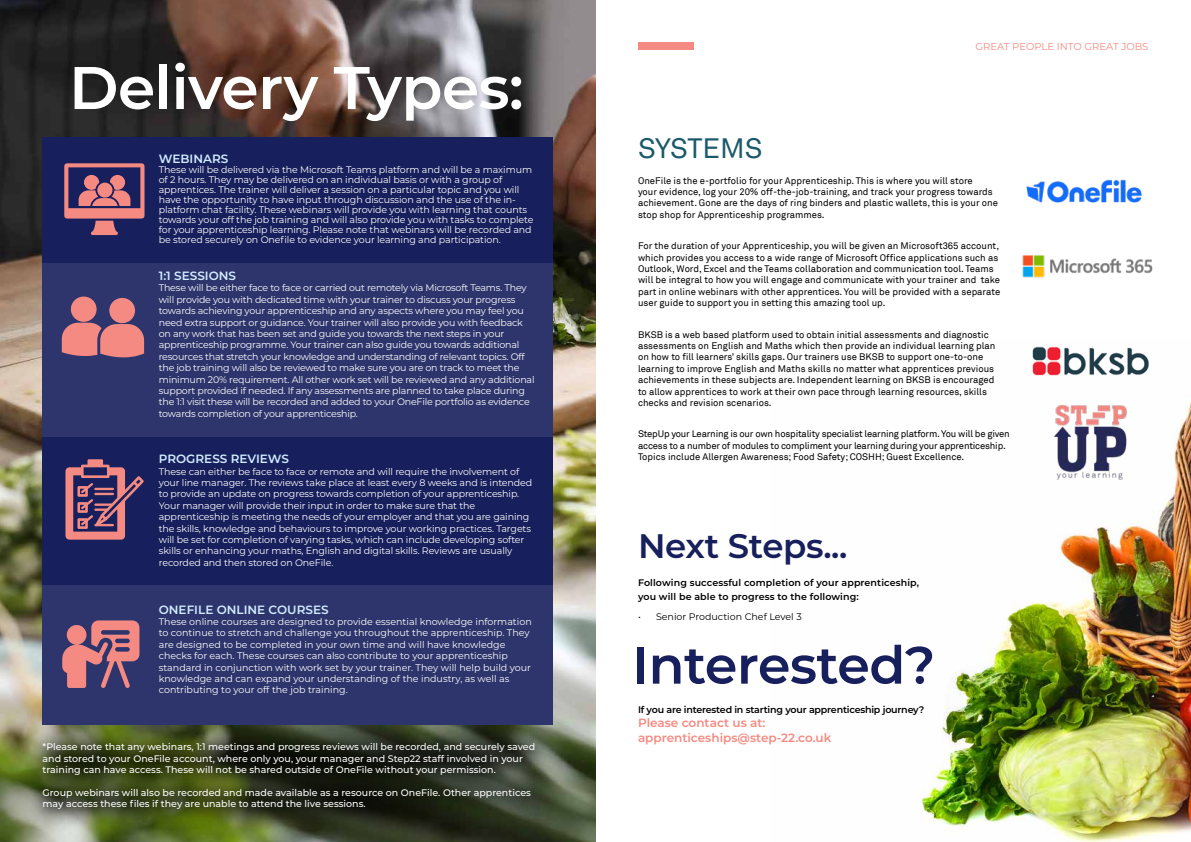
<style>
.page{position:relative;width:1191px;height:842px;background:#fff}
.page>*{position:absolute;margin:0;border:0;box-sizing:border-box;transform-origin:0 0}
.t1{font:600 60px "Montserrat";letter-spacing:-.01em;color:#fff}
.t2{font:600 52.4px "Montserrat";letter-spacing:-.01em;color:#171f5c}
.t3{font:600 34px "Montserrat";letter-spacing:-.01em;color:#171f5c}
.t4{font:28px "Akkurat";letter-spacing:-.01em;color:#1a5a6b}
.t5{font:600 12px "Montserrat";color:#d1ecff}
.t6{font:600 12px/14.4px "Montserrat";color:#f58a82}
.t7{font:10px "Montserrat";color:#f58a82}
.t8{font:9.5px/11.4px "Montserrat";letter-spacing:-.01em;color:#fff}
.t9{font:9.5px/11.4px "Akkurat";color:#000}
.t10{font:500 9.5px/11.4px "Montserrat";color:#fff}
.t11{font:9.5px/11.4px "Akkurat";letter-spacing:-.02em;color:#000}
.t12{font:600 9.5px/14px "Montserrat";color:#000}
.t13{font:600 9.5px "Montserrat";letter-spacing:-.02em;color:#000}
.t14{font:9.5px "Montserrat";color:#000}
</style>
<div class="page">
<img style="left:595px;top:338px;width:596px;height:504px">
<img style="left:0;top:0;width:595px;height:842px">
<svg style="left:24px;top:724px;width:533px;height:108px;background:#384025"></svg>
<div style="left:43px;top:137px;width:510px;height:552px;background:#171f5c"></div>
<div style="left:43px;top:263px;width:510px;height:173px;background:#2e356c"></div>
<svg style="left:64px;top:163px;width:80px;height:72px"></svg>
<div style="left:43px;top:585px;width:510px;height:140px;background:#2e356c"></div>
<svg style="left:65px;top:459px;width:79px;height:81px"></svg>
<div style="left:638px;top:43px;width:55px;height:7px;background:#f58a82"></div>
<svg style="left:62px;top:620px;width:77px;height:68px"></svg>
<svg style="left:62px;top:296px;width:83px;height:62px"></svg>
<img style="left:1026px;top:179px;width:116px;height:24px">
<img style="left:1022px;top:255px;width:131px;height:23px">
<img style="left:1020px;top:338px;width:139px;height:50px">
<img style="left:1052px;top:403px;width:76px;height:78px">
<h1 class="t1" style="left:69px;top:45px;width:456px">Delivery Types:</h1>
<p class="t5" style="left:159px;top:150px;width:71px">WEBINARS</p>
<p class="t8" style="left:159px;top:164px;width:376px;line-height:10px">These will be delivered via the Microsoft Teams platform and will be a maximum of 2 hours. They may be delivered on an individual basis or with a group of apprentices. The trainer will deliver a session on a particular topic and you will have the opportunity to have input through discussion and the use of the in&shy;platform chat facility. These webinars will provide you with learning that counts towards your off the job training and will also provide you with tasks to complete for your apprenticeship learning. Please note that webinars will be recorded and be stored securely on Onefile to evidence your learning and participation.</p>
<p class="t5" style="left:159px;top:267px;width:79px">1:1 SESSIONS</p>
<p class="t8" style="left:159px;top:282px;width:377px">These will be either face to face or carried out remotely via Microsoft Teams. They will provide you with dedicated time with your trainer to discuss your progress towards achieving your apprenticeship and any aspects where you may feel you need extra support or guidance. Your trainer will also provide you with feedback on any work that has been set and guide you towards the next steps in your apprenticeship programme. Your trainer can also guide you towards additional resources that stretch your knowledge and understanding of relevant topics. Off the job training will also be reviewed to make sure you are on track to meet the minimum 20% requirement. All other work set will be reviewed and any additional support provided if needed. If any assessments are planned to take place during the 1:1 visit these will be recorded and added to your OneFile portfolio as evidence towards completion of your apprenticeship.</p>
<p class="t5" style="left:159px;top:450px;width:132px">PROGRESS REVIEWS</p>
<p class="t8" style="left:159px;top:465px;width:375px">These can either be face to face or remote and will require the involvement of your line manager. The reviews take place at least every 8 weeks and is intended to provide an update on progress towards completion of your apprenticeship.<br>Your manager will provide their input in order to make sure that the apprenticeship is meeting the needs of your employer and that you are gaining the skills, knowledge and behaviours to improve your working practices. Targets will be set for completion of varying tasks, which can include developing softer skills or enhancing your maths, English and digital skills. Reviews are usually recorded and then stored on OneFile.</p>
<p class="t5" style="left:159px;top:601px;width:171px">ONEFILE ONLINE COURSES</p>
<p class="t8" style="left:159px;top:616px;width:374px">These online courses are designed to provide essential knowledge information to continue to stretch and challenge you throughout the apprenticeship. They are designed to be completed in your own time and will have knowledge checks for each. These courses can also contribute to your apprenticeship standard in conjunction with work set by your trainer. They will help build your knowledge and can expand your understanding of the industry, as well as contributing to your off the job training.</p>
<p class="t10" style="left:43px;top:741px;width:494px">*Please note that any webinars, 1:1 meetings and progress reviews will be recorded, and securely saved and stored to your OneFile account, where only you, your manager and Step22 staff involved in your training can have access. These will not be shared outside of OneFile without your permission.</p>
<p class="t10" style="left:43px;top:786px;width:490px">Group webinars will also be recorded and made available as a resource on OneFile. Other apprentices may access these files if they are unable to attend the live sessions.</p>
<p class="t7" style="left:975px;top:40px;width:174px">GREAT PEOPLE INTO GREAT JOBS</p>
<h3 class="t4" style="left:638px;top:132px;width:126px">SYSTEMS</h3>
<p class="t9" style="left:638px;top:175px;width:361px">OneFile is the e-portfolio for your Apprenticeship. This is where you will store<br>your evidence, log your 20% off-the-job-training, and track your progress towards achievement. Gone are the days of ring binders and plastic wallets, this is your one stop shop for Apprenticeship programmes.</p>
<p class="t9" style="left:638px;top:240px;width:364px">For the duration of your Apprenticeship, you will be given an Microsoft365 account, which provides you access to a wide range of Microsoft Office applications such as Outlook, Word, Excel and the Teams collaboration and communication tool. Teams will be integral to how you will engage and communicate with your trainer and take part in online webinars with other apprentices. You will be provided with a separate user guide to support you in setting this amazing tool up.</p>
<p class="t9" style="left:638px;top:329px;width:359px">BKSB is a web based platform used to obtain initial assessments and diagnostic assessments on English and Maths which then provide an individual learning plan on how to fill learners’ skills gaps. Our trainers use BKSB to support one-to-one learning to improve English and Maths skills no matter what apprentices previous achievements in these subjects are. Independent learning on BKSB is encouraged to allow apprentices to work at their own pace through learning resources, skills checks and revision scenarios.</p>
<p class="t11" style="left:638px;top:429px;width:373px">StepUp your Learning is our own hospitality specialist learning platform. You will be given access to a number of modules to compliment your learning during your apprenticeship.<br>Topics include Allergen Awareness; Food Safety; COSHH; Guest Excellence.</p>
<h3 class="t3" style="left:638px;top:522px;width:211px">Next Steps...</h3>
<p class="t12" style="left:638px;top:575px;width:282px">Following successful completion of your apprenticeship, you will be able to progress to the following:</p>
<p class="t14" style="left:638px;top:610px;width:165px">• Senior Production Chef Level 3</p>
<h2 class="t2" style="left:632px;top:628px;width:304px">Interested?</h2>
<p class="t13" style="left:638px;top:703px;width:288px">If you are interested in starting your apprenticeship journey?</p>
<p class="t6" style="left:638px;top:715px;width:195px">Please contact us at: apprenticeships@step-22.co.uk</p>
</div>
